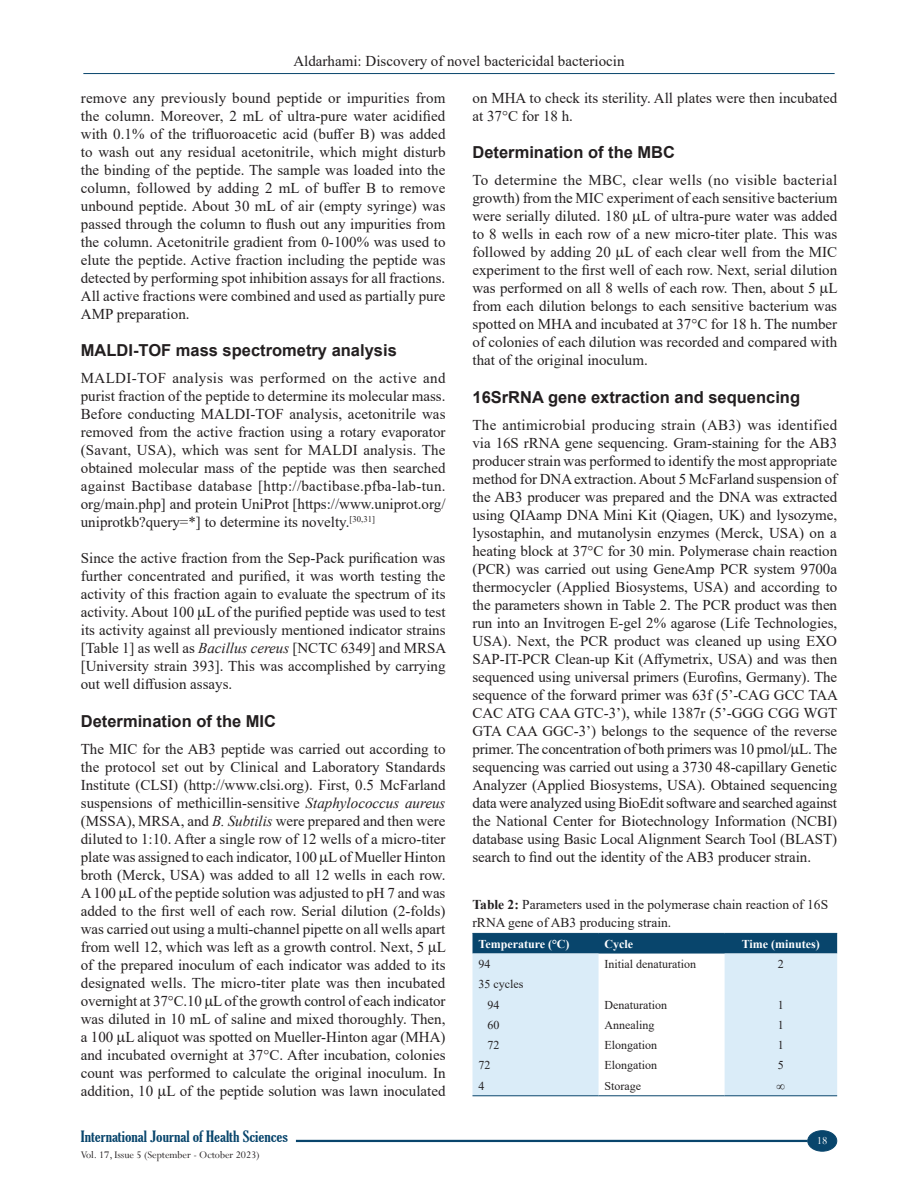
<style>
.page{position:relative;width:918px;height:1188px;background:#fff}
.page>*{position:absolute;margin:0;border:0;box-sizing:border-box;transform-origin:0 0}
.t1{font:700 16.5px "Helvetica";color:#231f20}
.TX{font:15px/18px "Times New Roman";color:#231f20;text-align:justify}
.t2{font:extra-condensed 15px "Gloucester";color:#08456c;scale:1.25 1}
.TT{font:13.5px/18px "Times New Roman";color:#231f20}
.TB{font:12px "Times New Roman";color:#231f20}
.TCH{font:700 12px "Times New Roman";color:#fff}
.t3{font:12px "Perpetua";color:#fff}
.t4{font:11.25px "Perpetua";letter-spacing:-.005em;color:#231f20}
.s1{font-style:italic}
.s2{font-weight:700}
</style>
<div class="page">
<hr style="left:83px;top:73px;width:752px;height:1px;background:#08456c">
<div style="left:808px;top:1131px;width:29px;height:20px;background:#08456c;border-radius:50%"></div>
<div style="left:807px;top:1130px;width:30px;height:22px;border:1px solid #08456c;border-radius:50%"></div>
<hr style="left:296px;top:1140px;width:512px;height:2px;background:#08456c">
<div style="left:472px;top:934px;width:365px;height:20px;background:#08456c"></div>
<svg style="left:472px;top:954px;width:365px;height:141px;fill:#daecf8"></svg>
<hr style="left:472px;top:1095px;width:127px;height:1px;background:#08456c">
<hr style="left:599px;top:1095px;width:126px;height:1px;background:#08456c">
<hr style="left:725px;top:1095px;width:112px;height:1px;background:#08456c">
<hr style="left:472px;top:933px;width:127px;height:1px;background:#08456c">
<hr style="left:599px;top:933px;width:126px;height:1px;background:#08456c">
<hr style="left:725px;top:933px;width:112px;height:1px;background:#08456c">
<p class="TX" style="left:293px;top:51px;width:333px">Aldarhami: Discovery of novel bactericidal bacteriocin</p>
<p class="TX" style="left:81px;top:88px;width:366px">remove any previously bound peptide or impurities from the column. Moreover, 2 mL of ultra-pure water acidified with 0.1% of the trifluoroacetic acid (buffer B) was added to wash out any residual acetonitrile, which might disturb the binding of the peptide. The sample was loaded into the column, followed by adding 2 mL of buffer B to remove unbound peptide. About 30 mL of air (empty syringe) was passed through the column to flush out any impurities from the column. Acetonitrile gradient from 0-100% was used to elute the peptide. Active fraction including the peptide was detected by performing spot inhibition assays for all fractions.<br>All active fractions were combined and used as partially pure AMP preparation.</p>
<h2 class="t1" style="left:81px;top:339px;width:318px">MALDI-TOF mass spectrometry analysis</h2>
<p class="TX" style="left:81px;top:369px;width:366px">MALDI-TOF analysis was performed on the active and purist fraction of the peptide to determine its molecular mass.<br>Before conducting MALDI-TOF analysis, acetonitrile was removed from the active fraction using a rotary evaporator (Savant, USA), which was sent for MALDI analysis. The obtained molecular mass of the peptide was then searched against Bactibase database [http://bactibase.pfba-lab-tun. org/main.php] and protein UniProt [https://www.uniprot.org/ uniprotkb?query=*] to determine its novelty.<sup>[30,31]</sup></p>
<p class="TX" style="left:81px;top:549px;width:367px">Since the active fraction from the Sep-Pack purification was further concentrated and purified, it was worth testing the activity of this fraction again to evaluate the spectrum of its activity. About 100 L of the purified peptide was used to test its activity against all previously mentioned indicator strains [Table 1] as well as <span class="s1">Bacillus cereus</span> [NCTC 6349] and MRSA [University strain 393]. This was accomplished by carrying out well diffusion assays.</p>
<h2 class="t1" style="left:81px;top:710px;width:197px">Determination of the MIC</h2>
<p class="TX" style="left:81px;top:740px;width:367px">The MIC for the AB3 peptide was carried out according to the protocol set out by Clinical and Laboratory Standards Institute (CLSI) (http://www.clsi.org). First, 0.5 McFarland suspensions of methicillin-sensitive <span class="s1">Staphylococcus aureus </span>(MSSA), MRSA, and <span class="s1">B. Subtilis</span> were prepared and then were diluted to 1:10. After a single row of 12 wells of a micro-titer plate was assigned to each indicator, 100 L of Mueller Hinton broth (Merck, USA) was added to all 12 wells in each row.<br>A100 L of the peptide solution was adjusted to pH 7 and was added to the first well of each row. Serial dilution (2-folds) was carried out using a multi-channel pipette on all wells apart from well 12, which was left as a growth control. Next, 5 L of the prepared inoculum of each indicator was added to its designated wells. The micro-titer plate was then incubated overnight at 37°C.10 L of the growth control of each indicator was diluted in 10 mL of saline and mixed thoroughly. Then, a 100 L aliquot was spotted on Mueller-Hinton agar (MHA) and incubated overnight at 37°C. After incubation, colonies count was performed to calculate the original inoculum. In addition, 10 L of the peptide solution was lawn inoculated</p>
<p class="TX" style="left:472px;top:88px;width:366px">on MHA to check its sterility. All plates were then incubated at 37°C for 18 h.</p>
<h2 class="t1" style="left:472px;top:141px;width:204px">Determination of the MBC</h2>
<p class="TX" style="left:472px;top:171px;width:367px">To determine the MBC, clear wells (no visible bacterial growth) from the MIC experiment of each sensitive bacterium were serially diluted. 180 L of ultra-pure water was added to 8 wells in each row of a new micro-titer plate. This was followed by adding 20 L of each clear well from the MIC experiment to the first well of each row. Next, serial dilution was performed on all 8 wells of each row. Then, about 5 L from each dilution belongs to each sensitive bacterium was spotted on MHA and incubated at 37°C for 18 h. The number of colonies of each dilution was recorded and compared with that of the original inoculum.</p>
<h2 class="t1" style="left:472px;top:386px;width:329px">16SrRNA gene extraction and sequencing</h2>
<p class="TX" style="left:472px;top:416px;width:367px">The antimicrobial producing strain (AB3) was identified via 16S rRNA gene sequencing. Gram-staining for the AB3 producer strain was performed to identify the most appropriate method for DNA extraction. About 5 McFarland suspension of the AB3 producer was prepared and the DNA was extracted using QIAamp DNA Mini Kit (Qiagen, UK) and lysozyme, lysostaphin, and mutanolysin enzymes (Merck, USA) on a heating block at 37°C for 30 min. Polymerase chain reaction (PCR) was carried out using GeneAmp PCR system 9700a thermocycler (Applied Biosystems, USA) and according to the parameters shown in Table 2. The PCR product was then run into an Invitrogen E-gel 2% agarose (Life Technologies, USA). Next, the PCR product was cleaned up using EXO SAP-IT-PCR Clean-up Kit (Affymetrix, USA) and was then sequenced using universal primers (Eurofins, Germany). The sequence of the forward primer was 63f (5’-CAG GCC TAA CAC ATG CAA GTC-3’), while 1387r (5’-GGG CGG WGT GTA CAA GGC-3’) belongs to the sequence of the reverse primer. The concentration of both primers was 10 pmol/ L. The sequencing was carried out using a 3730 48-capillary Genetic Analyzer (Applied Biosystems, USA). Obtained sequencing data were analyzed using BioEdit software and searched against the National Center for Biotechnology Information (NCBI) database using Basic Local Alignment Search Tool (BLAST) search to find out the identity of the AB3 producer strain.</p>
<p class="TT" style="left:472px;top:895px;width:357px"><span class="s2">Table 2:</span> Parameters used in the polymerase chain reaction of 16S rRNA gene of AB3 producing strain.</p>
<p class="TCH" style="left:478px;top:935px;width:93px">Temperature (°C)</p>
<p class="TCH" style="left:605px;top:935px;width:30px">Cycle</p>
<p class="TCH" style="left:742px;top:935px;width:80px">Time (minutes)</p>
<p class="TB" style="left:478px;top:955px;width:13px">94</p>
<p class="TB" style="left:605px;top:955px;width:93px">Initial denaturation</p>
<p class="TB" style="left:778px;top:955px;width:7px">2</p>
<p class="TB" style="left:478px;top:976px;width:46px">35 cycles</p>
<p class="TB" style="left:488px;top:996px;width:13px">94</p>
<p class="TB" style="left:605px;top:996px;width:64px">Denaturation</p>
<p class="TB" style="left:778px;top:996px;width:7px">1</p>
<p class="TB" style="left:488px;top:1016px;width:13px">60</p>
<p class="TB" style="left:605px;top:1016px;width:51px">Annealing</p>
<p class="TB" style="left:778px;top:1016px;width:7px">1</p>
<p class="TB" style="left:488px;top:1037px;width:13px">72</p>
<p class="TB" style="left:605px;top:1037px;width:54px">Elongation</p>
<p class="TB" style="left:778px;top:1037px;width:7px">1</p>
<p class="TB" style="left:478px;top:1057px;width:13px">72</p>
<p class="TB" style="left:605px;top:1057px;width:54px">Elongation</p>
<p class="TB" style="left:778px;top:1057px;width:7px">5</p>
<p class="TB" style="left:478px;top:1077px;width:7px">4</p>
<p class="TB" style="left:605px;top:1077px;width:38px">Storage</p>
<p class="TB" style="left:777px;top:1077px;width:10px">∞</p>
<p class="t2" style="left:81px;top:1128px;width:167px">International Journal of Health Sciences</p>
<p class="t3" style="left:817px;top:1133px;width:12px">18</p>
<p class="t4" style="left:81px;top:1148px;width:180px">Vol. 17, Issue 5 (September - October 2023)</p>
</div>
